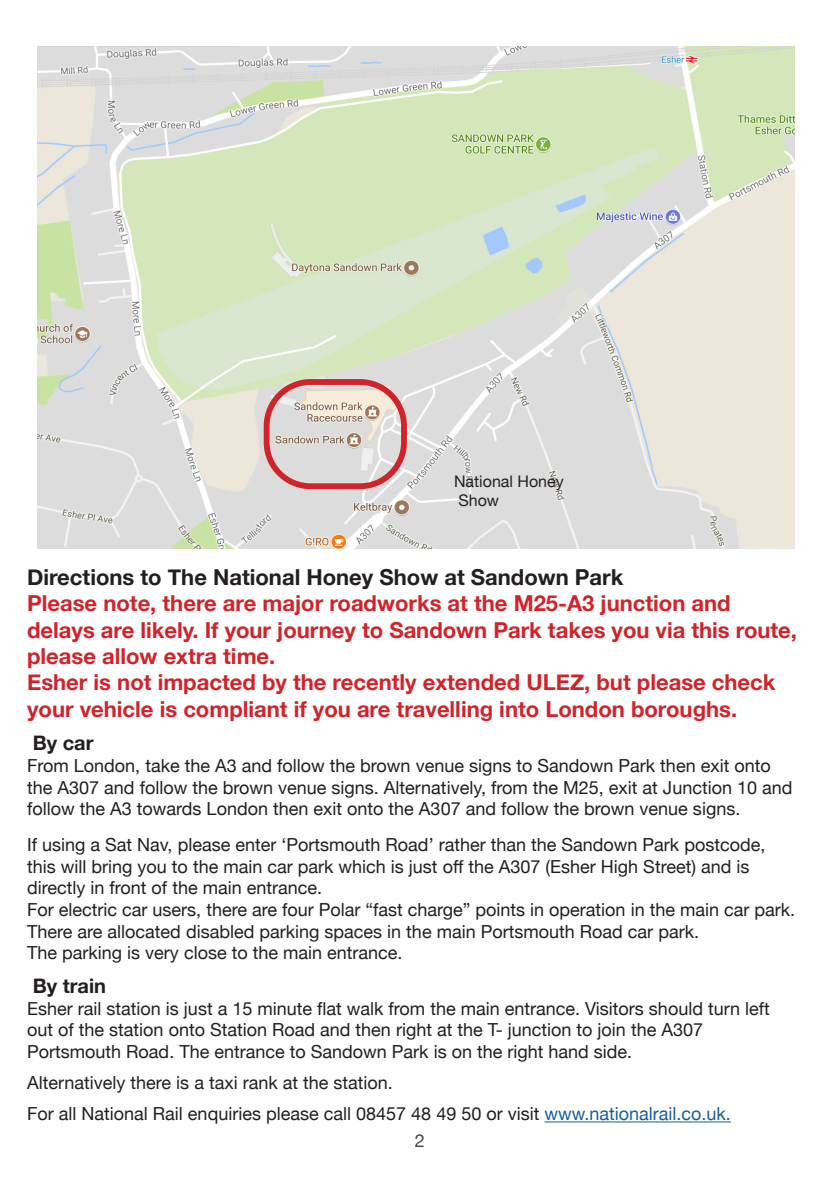
<style>
.page{position:relative;width:840px;height:1191px;background:#fff}
.page>*{position:absolute;margin:0;border:0;box-sizing:border-box;transform-origin:0 0}
.t1{font:700 22px/26.4px "Helvetica Neue";color:#d1232a}
.t2{font:700 22px "Helvetica Neue";color:#231f20}
.t3{font:700 20px "Helvetica Neue";color:#231f20}
.t4{font:18px/21.6px "Helvetica Neue";color:#231f20}
.t5{font:18px "Helvetica Neue";color:#464748}
.t6{font:16px "Helvetica Neue";color:#231f20}
.s1{color:#175d9e}
</style>
<div class="page">
<hr style="left:544px;top:1121px;width:186px;height:1px;background:#175d9e">
<img style="left:37px;top:46px;width:757px;height:502px">
<div style="left:263px;top:379px;width:143px;height:110px;border:6px solid #d1232a;border-radius:44px"></div>
<p class="t6" style="left:454px;top:469px;width:111px">National Honey</p>
<p class="t6" style="left:458px;top:489px;width:42px">Show</p>
<p class="t2" style="left:27px;top:559px;width:597px">Directions to The National Honey Show at Sandown Park</p>
<p class="t1" style="left:27px;top:590px;width:704px">Please note, there are major roadworks at the M25-A3 junction and</p>
<p class="t1" style="left:27px;top:617px;width:771px">delays are likely. If your journey to Sandown Park takes you via this route, please allow extra time.</p>
<p class="t1" style="left:27px;top:670px;width:749px">Esher is not impacted by the recently extended ULEZ, but please check your vehicle is compliant if you are travelling into London boroughs.</p>
<p class="t3" style="left:33px;top:727px;width:62px">By car</p>
<p class="t4" style="left:27px;top:756px;width:766px">From London, take the A3 and follow the brown venue signs to Sandown Park then exit onto the A307 and follow the brown venue signs. Alternatively, from the M25, exit at Junction 10 and follow the A3 towards London then exit onto the A307 and follow the brown venue signs.</p>
<p class="t4" style="left:27px;top:835px;width:739px">If using a Sat Nav, please enter ‘Portsmouth Road’ rather than the Sandown Park postcode, this will bring you to the main car park which is just off the A307 (Esher High Street) and is directly in front of the main entrance.</p>
<p class="t4" style="left:27px;top:900px;width:769px">For electric car users, there are four Polar “fast charge” points in operation in the main car park.</p>
<p class="t4" style="left:27px;top:921px;width:673px">There are allocated disabled parking spaces in the main Portsmouth Road car park.</p>
<p class="t4" style="left:27px;top:943px;width:377px">The parking is very close to the main entrance.</p>
<p class="t3" style="left:33px;top:970px;width:75px">By train</p>
<p class="t4" style="left:27px;top:998px;width:743px">Esher rail station is just a 15 minute flat walk from the main entrance. Visitors should turn left out of the station onto Station Road and then right at the T- junction to join the A307</p>
<p class="t4" style="left:27px;top:1041px;width:606px">Portsmouth Road. The entrance to Sandown Park is on the right hand side.</p>
<p class="t4" style="left:27px;top:1072px;width:367px">Alternatively there is a taxi rank at the station.</p>
<p class="t4" style="left:27px;top:1104px;width:705px">For all National Rail enquiries please call 08457 48 49 50 or visit <span class="s1">www.nationalrail.co.uk.</span></p>
<p class="t5" style="left:415px;top:1127px;width:12px">2</p>
</div>
